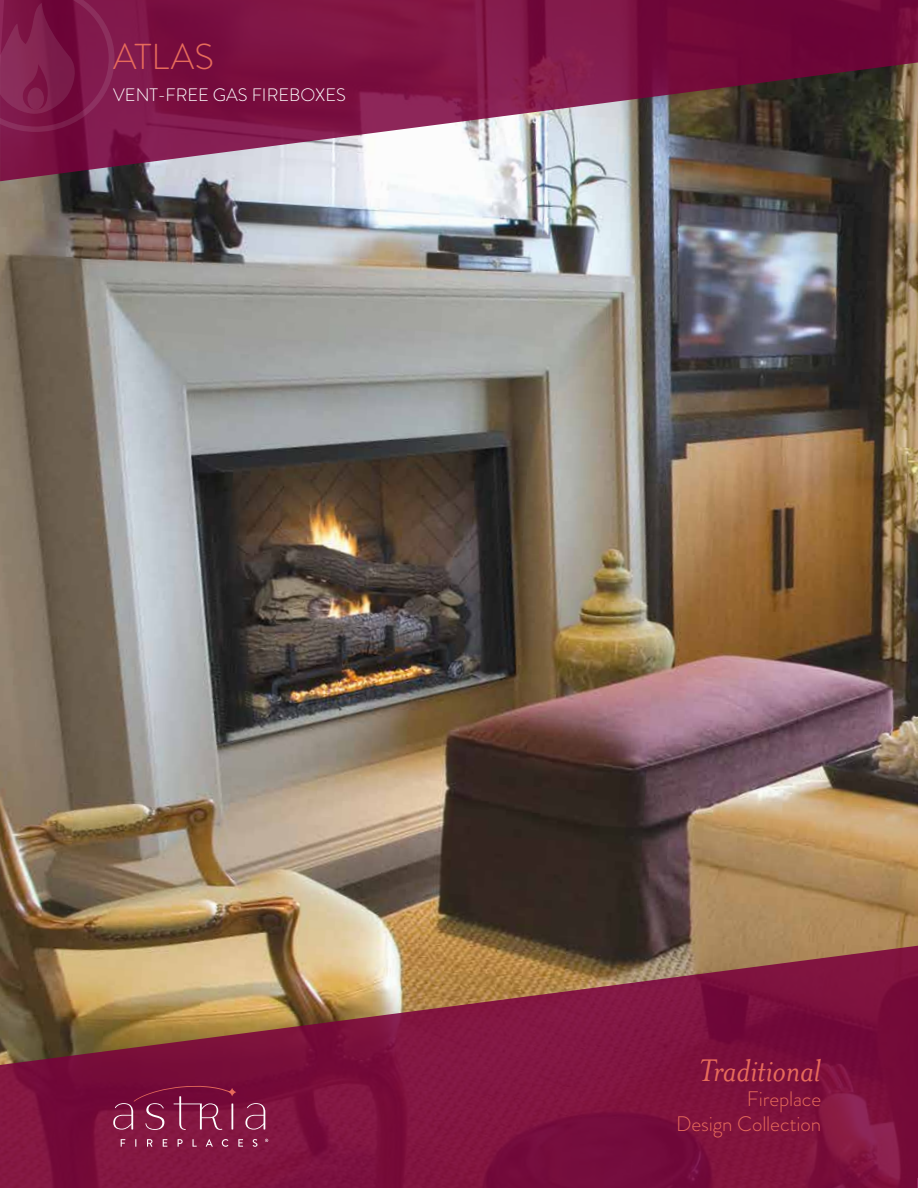
<style>
.page{position:relative;width:918px;height:1188px;background:#fff}
.page>*{position:absolute;margin:0;border:0;box-sizing:border-box;transform-origin:0 0}
.t1{font:italic 36px "Mrs Eaves OT";letter-spacing:-.005em;color:#e66b5b}
.t2{font:300 36px "Brandon Grotesque";color:#e66b5b}
.t3{font:300 21px/25.2px "Brandon Grotesque";letter-spacing:-.005em;color:#e66b5b;text-align:right}
.t4{font:300 18px "Brandon Grotesque";color:#fff}
</style>
<div class="page">
<img style="left:0;top:181px;width:918px;height:763px">
<svg style="left:0;top:0;width:918px;height:181px;background:#813d5b"></svg>
<svg style="left:0;top:0;width:115px;height:132px;background:#7e1a4b"></svg>
<div style="left:28px;top:88px;width:16px;height:22px;background:#852853;border-radius:50%"></div>
<svg style="left:0;top:944px;width:918px;height:244px;background:#883245"></svg>
<svg style="left:121px;top:1139px;width:4px;height:8px"></svg>
<svg style="left:147px;top:1139px;width:5px;height:8px"></svg>
<svg style="left:163px;top:1139px;width:4px;height:8px"></svg>
<svg style="left:178px;top:1139px;width:5px;height:8px"></svg>
<svg style="left:193px;top:1139px;width:4px;height:8px"></svg>
<svg style="left:206px;top:1139px;width:7px;height:8px"></svg>
<svg style="left:222px;top:1139px;width:6px;height:8px"></svg>
<svg style="left:238px;top:1139px;width:5px;height:8px"></svg>
<svg style="left:253px;top:1139px;width:5px;height:8px"></svg>
<svg style="left:245px;top:1103px;width:20px;height:27px"></svg>
<svg style="left:113px;top:1086px;width:123px;height:44px;background:#87244d"></svg>
<h1 class="t2" style="left:113px;top:32px;width:102px">ATLAS</h1>
<p class="t4" style="left:113px;top:83px;width:234px">VENT-FREE GAS FIREBOXES</p>
<h1 class="t1" style="left:699px;top:1051px;width:124px">Traditional</h1>
<p class="t3" style="left:676px;top:1086px;width:146px">Fireplace<br>Design Collection</p>
</div>
